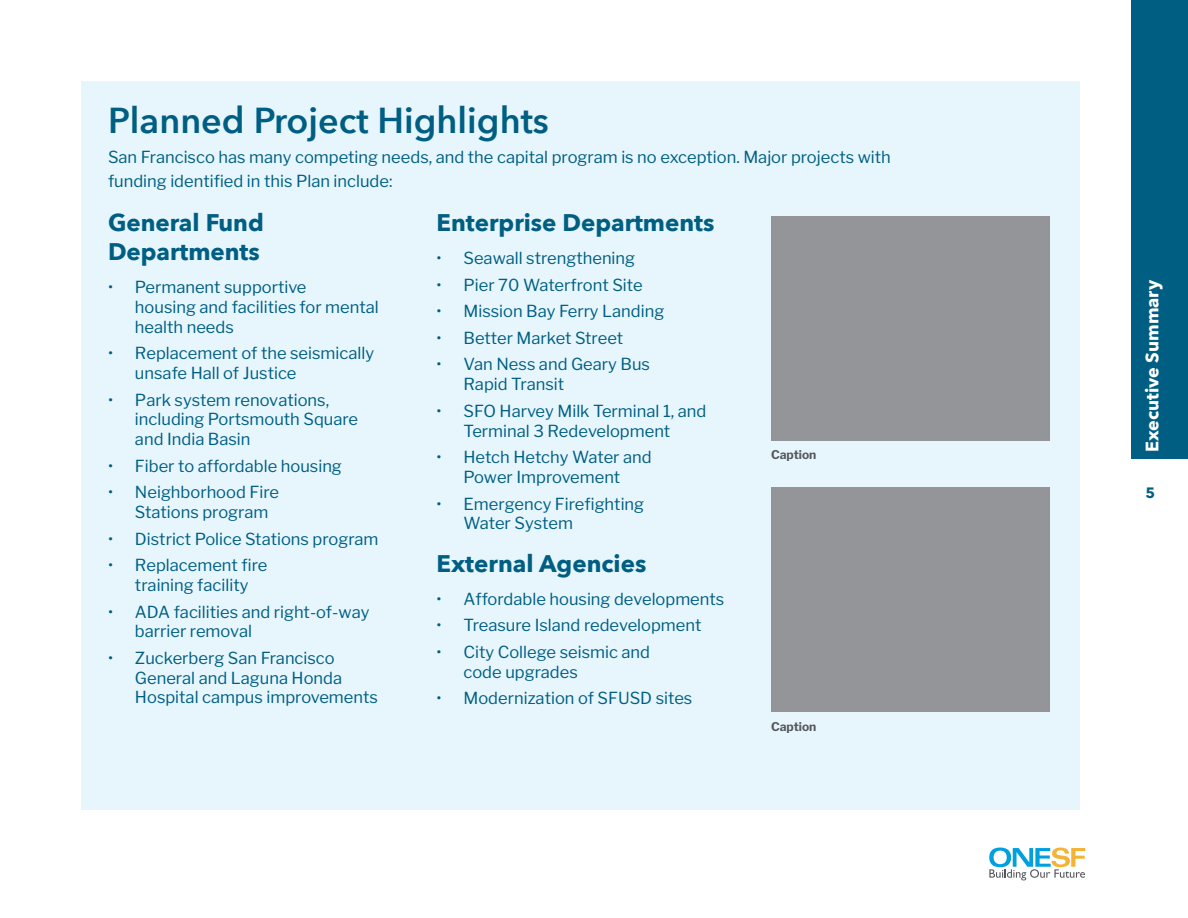
<style>
.page{position:relative;width:1188px;height:918px;background:#fff}
.page>*{position:absolute;margin:0;border:0;box-sizing:border-box;transform-origin:0 0}
.t1{font:600 36px "Avenir Next";color:#005e83}
.t2{font:700 24px/28.8px "Avenir Next";color:#005e83}
.t3{font:700 18px "Avenir Next";color:#fff}
.t4{font:16.5px/19.8px "Libre Franklin";color:#005e83}
.t5{font:700 15px "Avenir Next";color:#005e83}
.t6{font:700 12px "Libre Franklin";color:#54565a}
</style>
<div class="page">
<div style="left:1132px;top:0;width:56px;height:459px;background:#005e83"></div>
<div style="left:81px;top:81px;width:999px;height:729px;background:#e6f6fc"></div>
<div style="left:771px;top:216px;width:279px;height:225px;background:#939598"></div>
<div style="left:771px;top:488px;width:279px;height:224px;background:#939598"></div>
<svg style="left:989px;top:848px;width:96px;height:32px"></svg>
<h1 class="t1" style="left:108px;top:89px;width:442px">Planned Project Highlights</h1>
<p class="t4" style="left:108px;top:145px;width:784px;line-height:24px">San Francisco has many competing needs, and the capital program is no exception. Major projects with funding identified in this Plan include:</p>
<h2 class="t2" style="left:436px;top:208px;width:279px">Enterprise Departments</h2>
<p class="t4" style="left:436px;top:248px;width:200px">• Seawall strengthening</p>
<p class="t4" style="left:436px;top:275px;width:208px">• Pier 70 Waterfront Site</p>
<p class="t4" style="left:436px;top:302px;width:229px">• Mission Bay Ferry Landing</p>
<p class="t4" style="left:436px;top:328px;width:188px">• Better Market Street</p>
<p class="t4" style="left:463px;top:355px;width:188px;text-indent:-27px">• Van Ness and Geary Bus<br>Rapid Transit</p>
<p class="t4" style="left:436px;top:401px;width:271px;text-align:center">• SFO Harvey Milk Terminal 1, and<br>Terminal 3 Redevelopment</p>
<p class="t4" style="left:436px;top:447px;width:217px;text-align:center">• Hetch Hetchy Water and<br>Power Improvement</p>
<p class="t4" style="left:463px;top:494px;width:182px;text-indent:-27px">• Emergency Firefighting<br>Water System</p>
<h2 class="t2" style="left:436px;top:548px;width:211px">External Agencies</h2>
<p class="t4" style="left:436px;top:589px;width:289px">• Affordable housing developments</p>
<p class="t4" style="left:436px;top:616px;width:267px">• Treasure Island redevelopment</p>
<p class="t4" style="left:463px;top:642px;width:188px;text-indent:-27px">• City College seismic and code upgrades</p>
<p class="t4" style="left:436px;top:689px;width:257px">• Modernization of SFUSD sites</p>
<h2 class="t2" style="left:108px;top:208px;width:157px">General Fund<br>Departments</h2>
<p class="t4" style="left:135px;top:277px;width:245px;text-indent:-27px">• Permanent supportive<br>housing and facilities for mental health needs</p>
<p class="t4" style="left:135px;top:343px;width:241px;text-indent:-27px">• Replacement of the seismically unsafe Hall of Justice</p>
<p class="t4" style="left:135px;top:390px;width:225px;text-indent:-27px">• Park system renovations, including Portsmouth Square and India Basin</p>
<p class="t4" style="left:108px;top:456px;width:235px">• Fiber to affordable housing</p>
<p class="t4" style="left:135px;top:482px;width:146px;text-indent:-27px">• Neighborhood Fire<br>Stations program</p>
<p class="t4" style="left:108px;top:529px;width:272px">• District Police Stations program</p>
<p class="t4" style="left:108px;top:555px;width:161px;text-align:center">• Replacement fire training facility</p>
<p class="t4" style="left:135px;top:602px;width:236px;text-indent:-27px">• ADA facilities and right-of-way barrier removal</p>
<p class="t4" style="left:135px;top:648px;width:244px;text-indent:-27px">• Zuckerberg San Francisco<br>General and Laguna Honda<br>Hospital campus improvements</p>
<p class="t6" style="left:771px;top:448px;width:47px">Caption</p>
<p class="t6" style="left:771px;top:719px;width:47px">Caption</p>
<p class="t3" style="left:1137px;top:452px;width:174px;rotate:-90deg">Executive Summary</p>
<p class="t5" style="left:1145px;top:480px;width:11px">5</p>
</div>
